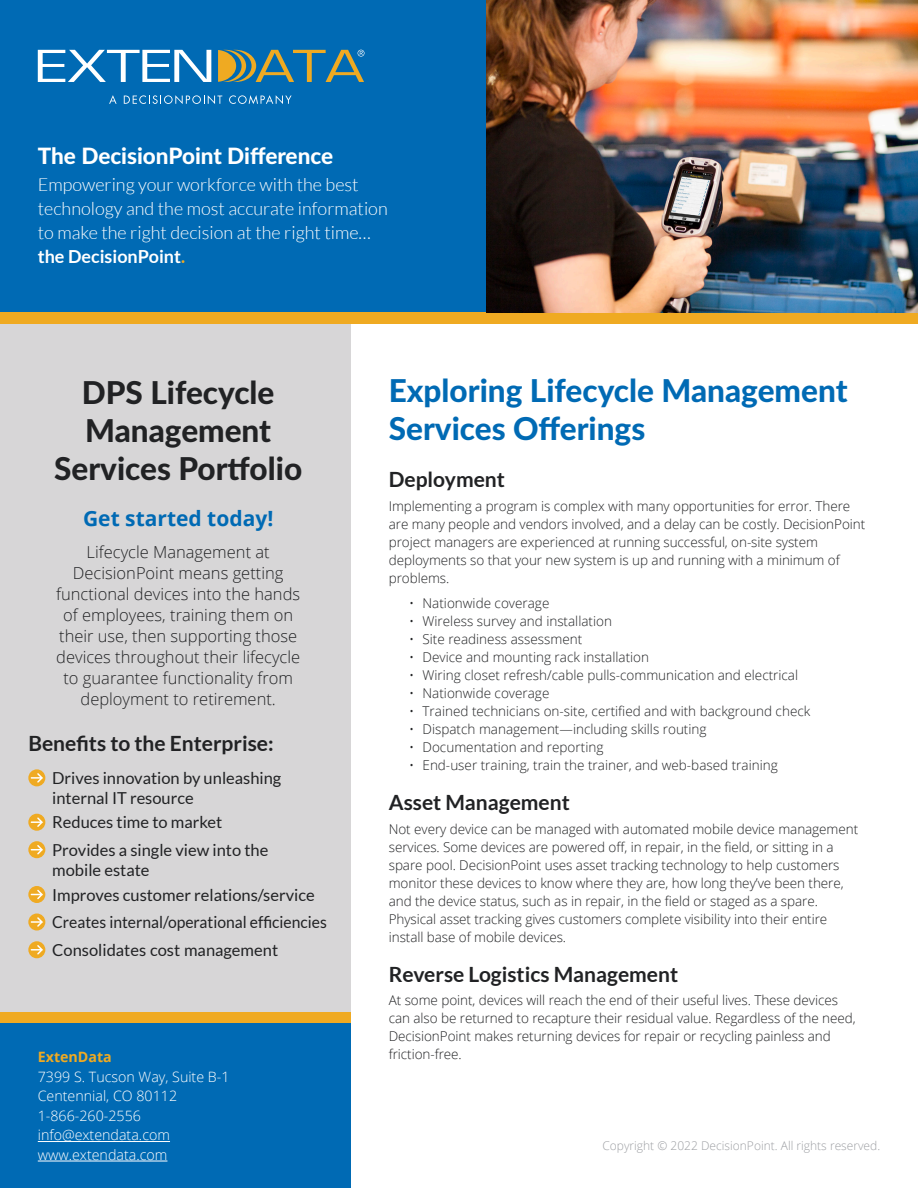
<style>
.page{position:relative;width:918px;height:1188px;background:#fff}
.page>*{position:absolute;margin:0;border:0;box-sizing:border-box;transform-origin:0 0}
.t1{font:800 31.5px/37.8px "Lato";color:#006ab4}
.t2{font:800 31.5px/37.8px "Lato";color:#212224;text-align:center}
.t3{font:800 22.5px "Lato";color:#fff}
.t4{font:700 21px "Lato";color:#212224}
.t5{font:700 21px "Open Sans";color:#006ab4}
.t6{font:300 18px/24px "Lato";color:#fff}
.t7{font:300 16.5px/21px "Open Sans";color:#212224;text-align:center}
.t8{font:16.5px/19.5px "Lato";color:#212224}
.t9{font:16.5px "Lato";color:#212224;scale:.95 1}
.t10{font:300 14.25px/19.5px "Open Sans";color:#fff}
.t11{font:700 14.25px "Open Sans";color:#efaa22}
.t12{font:300 13.5px/18px "Open Sans";letter-spacing:-.005em;color:#212224}
.t13{font:300 12px "Open Sans";color:#9d9fa3}
.s1{font-weight:700}
.s2{font-weight:700;color:#efaa22}
</style>
<div class="page">
<div style="left:0;top:324px;width:351px;height:688px;background:#d7d6d7"></div>
<div style="left:0;top:0;width:486px;height:313px;background:#006ab4"></div>
<div style="left:0;top:1012px;width:351px;height:11px;background:#efaa22"></div>
<div style="left:0;top:1023px;width:351px;height:165px;background:#006ab4"></div>
<div style="left:0;top:313px;width:918px;height:11px;background:#efaa22"></div>
<img style="left:486px;top:0;width:432px;height:313px">
<svg style="left:28px;top:769px;width:17px;height:17px"></svg>
<svg style="left:31px;top:773px;width:12px;height:10px"></svg>
<svg style="left:28px;top:814px;width:17px;height:17px"></svg>
<svg style="left:31px;top:817px;width:12px;height:10px"></svg>
<div style="left:28px;top:841px;width:17px;height:17px;background:#efaa22;border-radius:50%"></div>
<svg style="left:31px;top:845px;width:12px;height:10px"></svg>
<svg style="left:28px;top:886px;width:17px;height:17px"></svg>
<svg style="left:31px;top:890px;width:12px;height:9px"></svg>
<svg style="left:28px;top:914px;width:17px;height:17px"></svg>
<svg style="left:31px;top:917px;width:12px;height:10px"></svg>
<svg style="left:28px;top:941px;width:17px;height:17px"></svg>
<svg style="left:31px;top:945px;width:12px;height:10px"></svg>
<svg style="left:109px;top:95px;width:8px;height:9px"></svg>
<svg style="left:124px;top:95px;width:98px;height:9px"></svg>
<svg style="left:229px;top:95px;width:63px;height:9px"></svg>
<svg style="left:38px;top:50px;width:173px;height:32px"></svg>
<svg style="left:218px;top:50px;width:146px;height:32px"></svg>
<hr style="left:38px;top:1141px;width:132px;height:1px;background:#fff">
<hr style="left:38px;top:1161px;width:129px;height:1px;background:#fff">
<p class="t3" style="left:38px;top:139px;width:297px">The DecisionPoint Difference</p>
<p class="t6" style="left:38px;top:173px;width:351px">Empowering your workforce with the best technology and the most accurate information to make the right decision at the right time… <span class="s1">the DecisionPoint</span><span class="s2">.</span></p>
<p class="t2" style="left:54px;top:372px;width:249px">DPS Lifecycle<br>Management<br>Services Portfolio</p>
<p class="t5" style="left:83px;top:503px;width:192px">Get started today!</p>
<p class="t7" style="left:56px;top:541px;width:246px">Lifecycle Management at<br>DecisionPoint means getting functional devices into the hands of employees, training them on their use, then supporting those devices throughout their lifecycle to guarantee functionality from deployment to retirement.</p>
<p class="t4" style="left:28px;top:732px;width:247px">Benefits to the Enterprise:</p>
<p class="t8" style="left:52px;top:768px;width:231px">Drives innovation by unleashing internal IT resource</p>
<p class="t8" style="left:52px;top:813px;width:172px">Reduces time to market</p>
<p class="t8" style="left:52px;top:840px;width:218px">Provides a single view into the mobile estate</p>
<p class="t8" style="left:52px;top:885px;width:264px">Improves customer relations/service</p>
<p class="t9" style="left:52px;top:913px;width:291px">Creates internal/operational efficiencies</p>
<p class="t8" style="left:52px;top:940px;width:227px">Consolidates cost management</p>
<p class="t1" style="left:389px;top:371px;width:460px">Exploring Lifecycle Management<br>Services Offerings</p>
<p class="t4" style="left:389px;top:468px;width:118px">Deployment</p>
<p class="t12" style="left:389px;top:497px;width:478px">Implementing a program is complex with many opportunities for error. There are many people and vendors involved, and a delay can be costly. DecisionPoint project managers are experienced at running successful, on-site system deployments so that your new system is up and running with a minimum of problems.</p>
<p class="t12" style="left:409px;top:594px;width:142px">• Nationwide coverage</p>
<p class="t12" style="left:409px;top:612px;width:204px">• Wireless survey and installation</p>
<p class="t12" style="left:409px;top:630px;width:175px">• Site readiness assessment</p>
<p class="t12" style="left:409px;top:648px;width:242px">• Device and mounting rack installation</p>
<p class="t12" style="left:409px;top:666px;width:391px">• Wiring closet refresh/cable pulls-communication and electrical</p>
<p class="t12" style="left:409px;top:684px;width:142px">• Nationwide coverage</p>
<p class="t12" style="left:409px;top:702px;width:403px">• Trained technicians on-site, certified and with background check</p>
<p class="t12" style="left:409px;top:720px;width:299px">• Dispatch management—including skills routing</p>
<p class="t12" style="left:409px;top:738px;width:196px">• Documentation and reporting</p>
<p class="t12" style="left:409px;top:756px;width:370px">• End-user training, train the trainer, and web-based training</p>
<p class="t4" style="left:389px;top:791px;width:183px">Asset Management</p>
<p class="t12" style="left:389px;top:820px;width:471px">Not every device can be managed with automated mobile device management services. Some devices are powered off, in repair, in the field, or sitting in a spare pool. DecisionPoint uses asset tracking technology to help customers monitor these devices to know where they are, how long they’ve been there, and the device status, such as in repair, in the field or staged as a spare.<br>Physical asset tracking gives customers complete visibility into their entire install base of mobile devices.</p>
<p class="t4" style="left:389px;top:962px;width:291px">Reverse Logistics Management</p>
<p class="t12" style="left:389px;top:991px;width:468px">At some point, devices will reach the end of their useful lives. These devices can also be returned to recapture their residual value. Regardless of the need,<br>DecisionPoint makes returning devices for repair or recycling painless and</p>
<p class="t11" style="left:38px;top:1047px;width:76px">ExtenData</p>
<p class="t12" style="left:389px;top:1045px;width:75px">friction-free.</p>
<p class="t10" style="left:38px;top:1067px;width:193px">7399 S. Tucson Way, Suite B-1<br>Centennial, CO 80112<br>1-866-260-2556 info@extendata.com www.extendata.com</p>
<p class="t13" style="left:602px;top:1138px;width:279px">Copyright © 2022 DecisionPoint. All rights reserved.</p>
</div>
